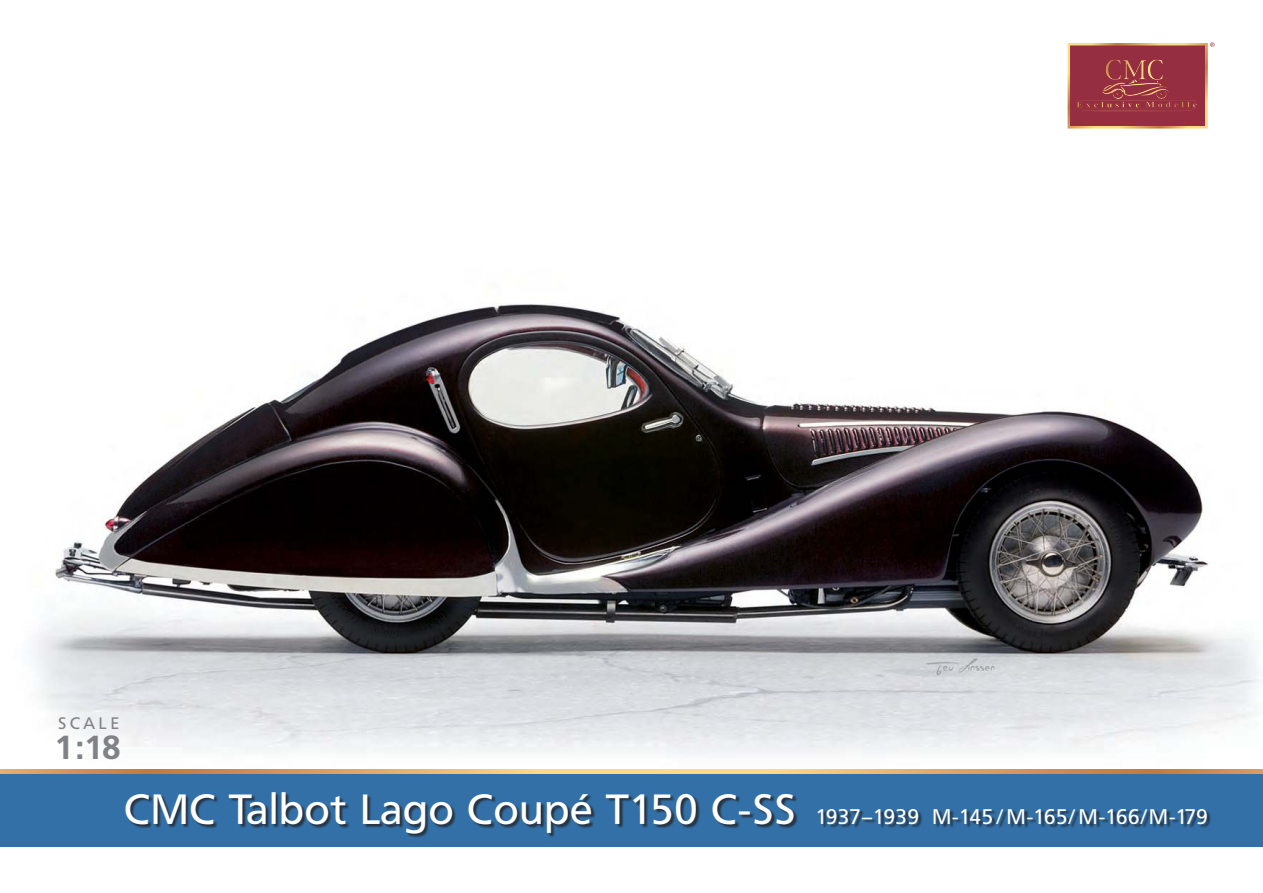
<style>
.page{position:relative;width:1263px;height:893px;background:#fff}
.page>*{position:absolute;margin:0;border:0;box-sizing:border-box;transform-origin:0 0}
.t1{font:700 33px "Frutiger BQ";color:#808285}
.t2{font:21px "Frutiger BQ";color:#fff}
.t3{font:16.5px "Frutiger BQ";letter-spacing:.22em;color:#808285}
.s1{font-size:42px}
</style>
<div class="page">
<img style="left:0;top:304px;width:1263px;height:470px">
<div style="left:0;top:774px;width:1263px;height:72px;background:#3270a7"></div>
<div style="left:127px;top:793px;width:1084px;height:45px;background:#231f20;opacity:.75"></div>
<img style="left:1067px;top:43px;width:141px;height:86px">
<svg style="left:1210px;top:43px;width:4px;height:4px"></svg>
<p class="t3" style="left:58px;top:716px;width:62px">SCALE</p>
<h1 class="t1" style="left:55px;top:728px;width:67px">1:18</h1>
<p class="t2" style="left:124px;top:808px;width:1085px"><span class="s1">CMC Talbot Lago Coupé T150 C-SS</span> 1937–1939 M-145 / M-165/ M-166/M-179</p>
</div>
